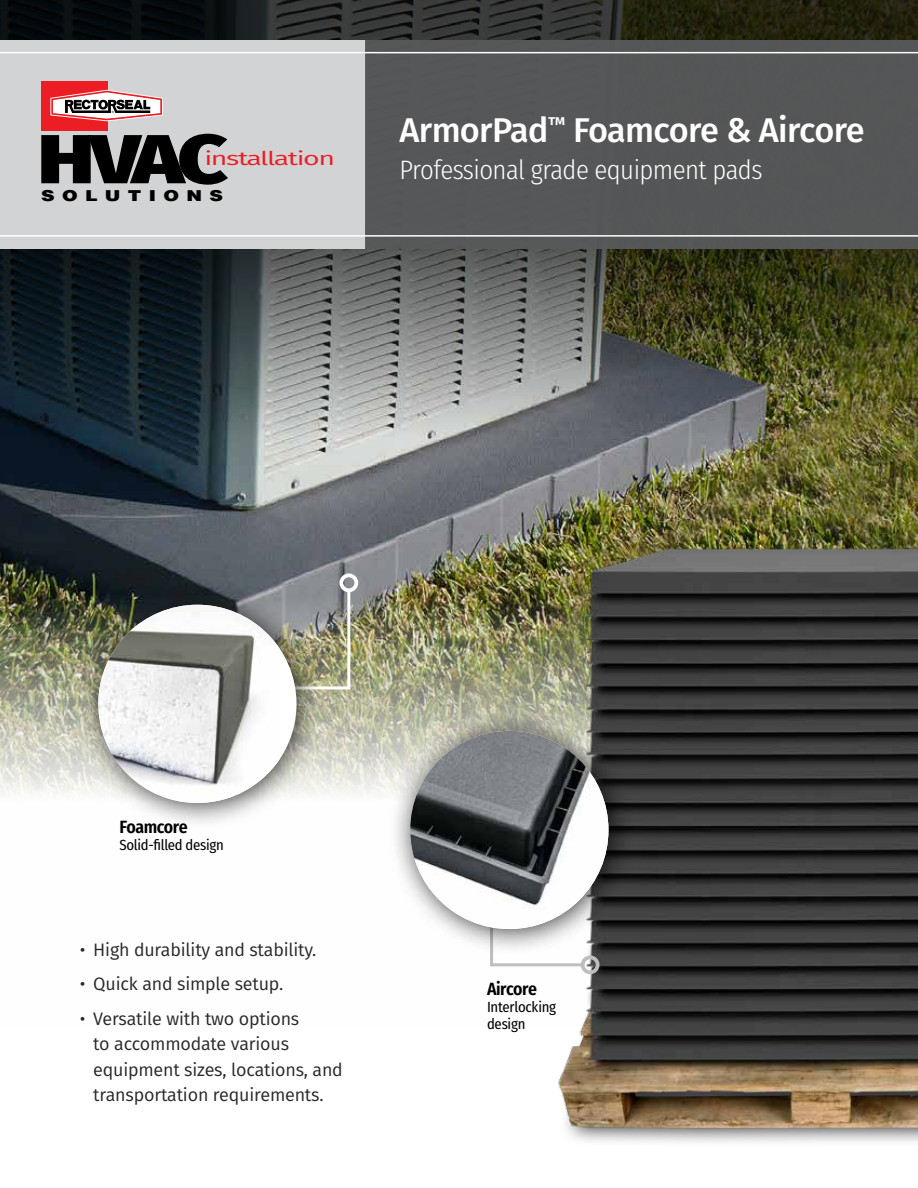
<style>
.page{position:relative;width:918px;height:1188px;background:#fff}
.page>*{position:absolute;margin:0;border:0;box-sizing:border-box;transform-origin:0 0}
.t1{font:800 69.15px "Fira Sans";color:#000;scale:1.25 1}
.t2{font:500 34.35px "Fira Sans";letter-spacing:-.02em;color:#fff}
.t3{font:300 26.7px "Fira Sans Condensed";letter-spacing:-.02em;color:#fff}
.t4{font:19.05px "Fira Sans";letter-spacing:-.05em;color:#ed1d24;scale:1.5 1}
.t5{font:18px/25.5px "Fira Sans";letter-spacing:-.01em;color:#292829}
.t6{font:600 17.7px "Fira Sans Condensed";letter-spacing:-.03em;color:#000}
.t7{font:900 15px "Helvetica LT Std";letter-spacing:.39em;color:#000;scale:1.25 1}
.t8{font:14.7px/17px "Fira Sans Condensed";letter-spacing:-.02em;color:#000}
</style>
<div class="page">
<img style="left:0;top:660px;width:555px;height:134px">
<img style="left:0;top:0;width:918px;height:660px">
<div style="left:0;top:40px;width:365px;height:209px;background:#d1d3d4"></div>
<div style="left:365px;top:40px;width:553px;height:209px;background:#58595b"></div>
<hr style="left:0;top:235px;width:918px;height:2px;background:#fff">
<hr style="left:0;top:52px;width:918px;height:1px;background:#fff">
<div style="left:41px;top:81px;width:66px;height:49px;background:#ed1d24"></div>
<svg style="left:50px;top:90px;width:113px;height:31px"></svg>
<img style="left:555px;top:533px;width:363px;height:610px">
<img style="left:324px;top:587px;width:28px;height:104px">
<div style="left:339px;top:573px;width:19px;height:19px;border:4px solid #fff;border-radius:50%"></div>
<svg style="left:490px;top:956px;width:95px;height:12px"></svg>
<div style="left:581px;top:955px;width:19px;height:19px;border:4px solid #bcbec0;border-radius:50%"></div>
<div style="left:76px;top:583px;width:248px;height:247px;background:#000;opacity:.75"></div>
<div style="left:98px;top:605px;width:199px;height:198px;background:#fff;border-radius:50%"></div>
<img style="left:98px;top:605px;width:182px;height:198px">
<div style="left:388px;top:709px;width:247px;height:247px;background:#000;opacity:.75"></div>
<img style="left:410px;top:731px;width:198px;height:198px;border-radius:99px">
<h1 class="t1" style="left:38px;top:97px;width:154px">HVAC</h1>
<p class="t7" style="left:41px;top:186px;width:147px">SOLUTIONS</p>
<p class="t4" style="left:204px;top:144px;width:89px">installation</p>
<h2 class="t2" style="left:400px;top:103px;width:467px">ArmorPad<sup>™</sup> Foamcore &amp; Aircore</h2>
<h3 class="t3" style="left:400px;top:151px;width:364px">Professional grade equipment pads</h3>
<p class="t6" style="left:119px;top:812px;width:70px">Foamcore</p>
<p class="t8" style="left:119px;top:836px;width:106px">Solid-filled design</p>
<p class="t5" style="left:80px;top:936px;width:238px">• High durability and stability.</p>
<p class="t5" style="left:80px;top:971px;width:205px">• Quick and simple setup.</p>
<p class="t5" style="left:93px;top:1005px;width:251px;text-indent:-14px">• Versatile with two options<br>to accommodate various equipment sizes, locations, and transportation requirements.</p>
<p class="t6" style="left:487px;top:975px;width:51px">Aircore</p>
<p class="t8" style="left:487px;top:998px;width:70px">Interlocking design</p>
</div>
